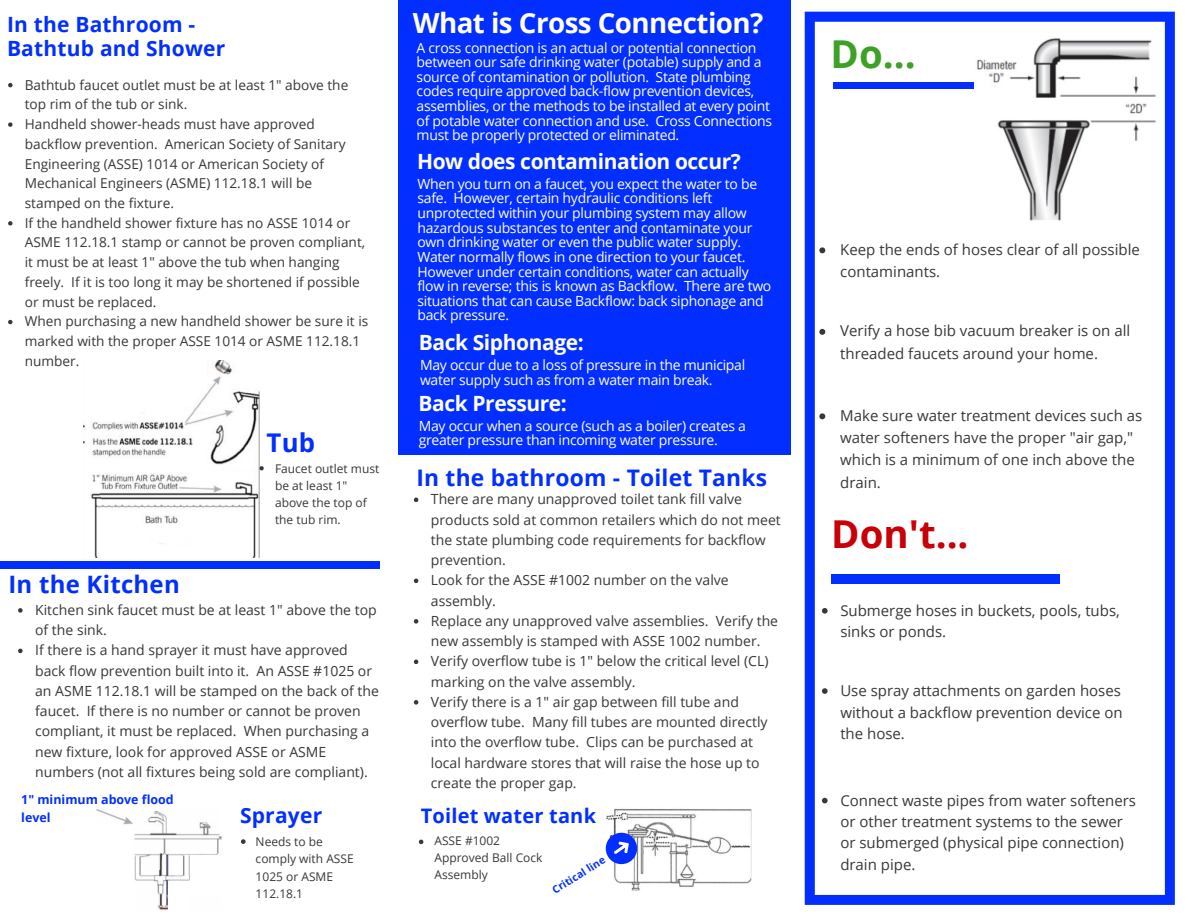
<style>
.page{position:relative;width:1188px;height:918px;background:#fff}
.page>*{position:absolute;margin:0;border:0;box-sizing:border-box;transform-origin:0 0}
.t1{font:700 38.4px "Open Sans";color:#c80008}
.t2{font:700 38.4px "Open Sans";color:#3da126}
.t3{font:700 27.75px "Open Sans";letter-spacing:-.02em;color:#fff}
.t4{font:700 25.8px "Open Sans";color:#022fff}
.t5{font:700 24px "Open Sans";letter-spacing:.01em;color:#022fff}
.t6{font:700 22.8px "Open Sans";letter-spacing:.01em;color:#022fff}
.t7{font:700 21px "Open Sans";letter-spacing:-.02em;color:#fff}
.t8{font:700 21px/24.8px "Open Sans";letter-spacing:.01em;color:#022fff}
.t9{font:700 19.95px "Open Sans";letter-spacing:.01em;color:#022fff}
.t10{font:15px/21.3px "Open Sans";color:#383838}
.t11{font:13.95px/14.7px "Open Sans";letter-spacing:-.02em;color:#fff}
.t12{font:13.95px/20.2px "Open Sans";color:#383838}
.t13{font:13.65px/19.8px "Open Sans";color:#383838}
.t14{font:700 12.45px/18px "Open Sans";color:#022fff}
.t15{font:12px/17px "Open Sans";color:#383838}
.t16{font:700 10.35px "Open Sans";color:#022fff}
</style>
<div class="page">
<div style="left:399px;top:0;width:391px;height:455px;background:#022fff"></div>
<div style="left:0;top:561px;width:379px;height:8px;background:#022fff"></div>
<svg style="left:8px;top:83px;width:5px;height:4px"></svg>
<svg style="left:8px;top:122px;width:5px;height:5px"></svg>
<svg style="left:8px;top:221px;width:5px;height:5px"></svg>
<svg style="left:8px;top:320px;width:5px;height:4px"></svg>
<img style="left:84px;top:360px;width:175px;height:197px">
<svg style="left:259px;top:466px;width:5px;height:4px"></svg>
<svg style="left:414px;top:498px;width:4px;height:4px"></svg>
<svg style="left:414px;top:579px;width:4px;height:4px"></svg>
<svg style="left:414px;top:619px;width:4px;height:5px"></svg>
<svg style="left:414px;top:660px;width:4px;height:4px"></svg>
<svg style="left:414px;top:700px;width:4px;height:5px"></svg>
<svg style="left:18px;top:608px;width:5px;height:5px"></svg>
<svg style="left:18px;top:649px;width:5px;height:4px"></svg>
<img style="left:96px;top:809px;width:126px;height:101px">
<svg style="left:241px;top:839px;width:5px;height:5px"></svg>
<svg style="left:419px;top:840px;width:4px;height:4px"></svg>
<svg style="left:805px;top:12px;width:370px;height:893px"></svg>
<div style="left:833px;top:83px;width:143px;height:5px;background:#022fff"></div>
<svg style="left:819px;top:247px;width:6px;height:6px"></svg>
<img style="left:975px;top:29px;width:183px;height:199px">
<div style="left:831px;top:575px;width:229px;height:9px;background:#022fff"></div>
<svg style="left:822px;top:608px;width:6px;height:6px"></svg>
<img style="left:606px;top:808px;width:146px;height:83px">
<svg style="left:819px;top:413px;width:6px;height:6px"></svg>
<svg style="left:819px;top:329px;width:6px;height:6px"></svg>
<svg style="left:822px;top:798px;width:6px;height:5px"></svg>
<svg style="left:822px;top:688px;width:6px;height:6px"></svg>
<svg style="left:605px;top:827px;width:38px;height:43px"></svg>
<h2 class="t3" style="left:413px;top:3px;width:352px">What is Cross Connection?</h2>
<p class="t11" style="left:417px;top:40px;width:357px">A cross connection is an actual or potential connection between our safe drinking water (potable) supply and a source of contamination or pollution. State plumbing codes require approved back-flow prevention devices, assemblies, or the methods to be installed at every point of potable water connection and use. Cross Connections must be properly protected or eliminated.</p>
<h3 class="t8" style="left:7px;top:11px;width:220px">In the Bathroom -<br>Bathtub and Shower</h3>
<p class="t13" style="left:25px;top:74px;width:345px">Bathtub faucet outlet must be at least 1" above the top rim of the tub or sink.<br>Handheld shower-heads must have approved backflow prevention. American Society of Sanitary Engineering (ASSE) 1014 or American Society of Mechanical Engineers (ASME) 112.18.1 will be stamped on the fixture.<br>If the handheld shower fixture has no ASSE 1014 or ASME 112.18.1 stamp or cannot be proven compliant, it must be at least 1" above the tub when hanging freely. If it is too long it may be shortened if possible or must be replaced.<br>When purchasing a new handheld shower be sure it is marked with the proper ASSE 1014 or ASME 112.18.1 number.</p>
<h3 class="t7" style="left:417px;top:147px;width:325px">How does contamination occur?</h3>
<p class="t11" style="left:417px;top:176px;width:355px">When you turn on a faucet, you expect the water to be safe. However, certain hydraulic conditions left unprotected within your plumbing system may allow hazardous substances to enter and contaminate your own drinking water or even the public water supply.<br>Water normally flows in one direction to your faucet.<br>However under certain conditions, water can actually flow in reverse; this is known as Backflow. There are two situations that can cause Backflow: back siphonage and back pressure.</p>
<h3 class="t7" style="left:419px;top:328px;width:166px">Back Siphonage:</h3>
<p class="t11" style="left:420px;top:357px;width:327px">May occur due to a loss of pressure in the municipal water supply such as from a water main break.</p>
<h3 class="t7" style="left:419px;top:389px;width:150px">Back Pressure:</h3>
<p class="t11" style="left:419px;top:418px;width:329px">May occur when a source (such as a boiler) creates a greater pressure than incoming water pressure.</p>
<h3 class="t4" style="left:267px;top:424px;width:50px">Tub</h3>
<p class="t15" style="left:275px;top:459px;width:106px">Faucet outlet must be at least 1" above the top of the tub rim.</p>
<h3 class="t6" style="left:416px;top:462px;width:352px">In the bathroom - Toilet Tanks</h3>
<p class="t12" style="left:431px;top:489px;width:351px">There are many unapproved toilet tank fill valve products sold at common retailers which do not meet the state plumbing code requirements for backflow prevention.<br>Look for the ASSE #1002 number on the valve assembly.<br>Replace any unapproved valve assemblies. Verify the new assembly is stamped with ASSE 1002 number.<br>Verify overflow tube is 1" below the critical level (CL) marking on the valve assembly.<br>Verify there is a 1" air gap between fill tube and overflow tube. Many fill tubes are mounted directly into the overflow tube. Clips can be purchased at local hardware stores that will raise the hose up to create the proper gap.</p>
<h3 class="t5" style="left:8px;top:567px;width:173px">In the Kitchen</h3>
<p class="t12" style="left:35px;top:599px;width:345px">Kitchen sink faucet must be at least 1" above the top of the sink.<br>If there is a hand sprayer it must have approved back flow prevention built into it. An ASSE #1025 or an ASME 112.18.1 will be stamped on the back of the faucet. If there is no number or cannot be proven compliant, it must be replaced. When purchasing a new fixture, look for approved ASSE or ASME numbers (not all fixtures being sold are compliant).</p>
<p class="t14" style="left:21px;top:790px;width:154px">1" minimum above flood level</p>
<h3 class="t8" style="left:240px;top:802px;width:84px">Sprayer</h3>
<p class="t15" style="left:256px;top:832px;width:100px;line-height:17.4px">Needs to be comply with ASSE<br>1025 or ASME<br>112.18.1</p>
<h3 class="t9" style="left:421px;top:802px;width:177px">Toilet water tank</h3>
<p class="t15" style="left:434px;top:832px;width:110px">ASSE #1002<br>Approved Ball Cock<br>Assembly</p>
<p class="t16" style="left:549px;top:885px;width:62px;rotate:-32deg">Critical line</p>
<h1 class="t2" style="left:831px;top:27px;width:87px">Do...</h1>
<p class="t10" style="left:840px;top:238px;width:301px;line-height:22.4px">Keep the ends of hoses clear of all possible contaminants.</p>
<p class="t10" style="left:840px;top:319px;width:291px;line-height:22.4px">Verify a hose bib vacuum breaker is on all threaded faucets around your home.</p>
<p class="t10" style="left:840px;top:404px;width:303px;line-height:22.4px">Make sure water treatment devices such as water softeners have the proper "air gap," which is a minimum of one inch above the drain.</p>
<h1 class="t1" style="left:831px;top:506px;width:139px">Don't...</h1>
<p class="t10" style="left:840px;top:599px;width:281px">Submerge hoses in buckets, pools, tubs, sinks or ponds.</p>
<p class="t10" style="left:840px;top:680px;width:284px;text-align:justify">Use spray attachments on garden hoses without a backflow prevention device on the hose.</p>
<p class="t10" style="left:840px;top:789px;width:297px">Connect waste pipes from water softeners or other treatment systems to the sewer or submerged (physical pipe connection) drain pipe.</p>
</div>
